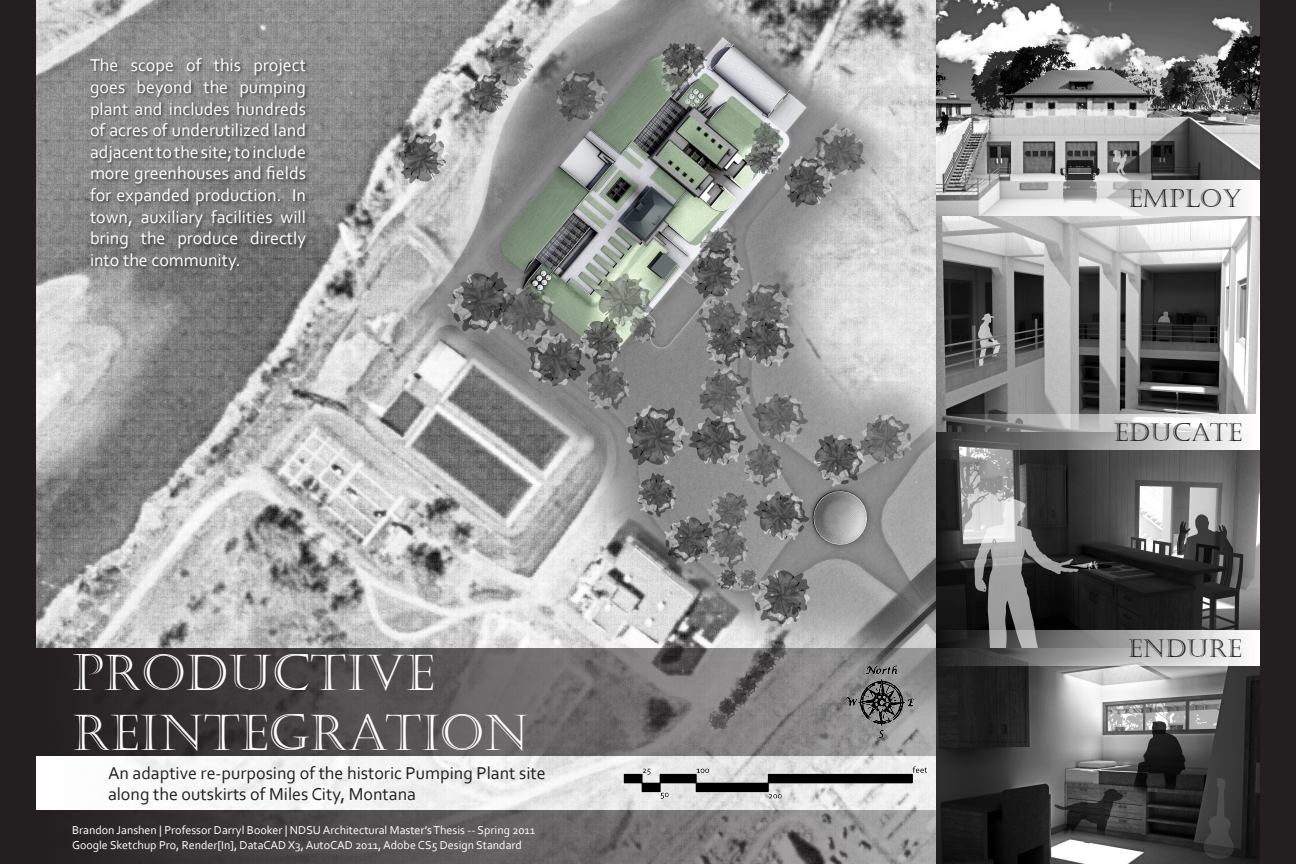
<style>
.page{position:relative;width:1296px;height:864px;background:#fff}
.page>*{position:absolute;margin:0;border:0;box-sizing:border-box;transform-origin:0 0}
.t1{font:50px "Castellar";color:#fff}
.t2{font:25px "Castellar";color:#231f20}
.t3{font:18px/21.6px "Corbel";color:#fff;text-align:justify}
.t4{font:18px "Corbel";color:#231f20}
.t5{font:12px "Corbel";color:#fff}
</style>
<div class="page">
<img style="left:36px;top:0;width:900px;height:648px">
<img style="left:936px;top:0;width:324px;height:630px">
<svg style="left:36px;top:648px;width:1224px;height:108px;background:#5a5859"></svg>
<svg style="left:36px;top:810px;width:1224px;height:54px;background:#545253"></svg>
<svg style="left:134px;top:756px;width:1126px;height:54px"></svg>
<img style="left:828px;top:648px;width:108px;height:108px">
<img style="left:612px;top:765px;width:324px;height:36px">
<svg style="left:936px;top:180px;width:324px;height:36px"></svg>
<svg style="left:936px;top:414px;width:324px;height:36px"></svg>
<svg style="left:936px;top:630px;width:324px;height:36px;background:#979797"></svg>
<div style="left:89px;top:57px;width:221px;height:217px;background:#231f20;opacity:.75"></div>
<div style="left:0;top:0;width:36px;height:864px;background:#231f20"></div>
<div style="left:1260px;top:0;width:36px;height:864px;background:#231f20"></div>
<p class="t3" style="left:90px;top:54px;width:218px">The scope of this project goes beyond the pumping plant and includes hundreds of acres of underutilized land adjacent to the site; to include more greenhouses and fields for expanded production. In town, auxiliary facilities will bring the produce directly into the community.</p>
<p class="t1" style="left:72px;top:644px;width:364px">PRODUCTIVE</p>
<p class="t1" style="left:72px;top:704px;width:458px">REINTEGRATION</p>
<p class="t4" style="left:108px;top:762px;width:439px">An adaptive re-purposing of the historic Pumping Plant site</p>
<p class="t4" style="left:108px;top:783px;width:310px">along the outskirts of Miles City, Montana</p>
<p class="t5" style="left:72px;top:823px;width:465px">Brandon Janshen | Professor Darryl Booker | NDSU Architectural Master’s Thesis -- Spring 2011</p>
<p class="t5" style="left:72px;top:837px;width:452px">Google Sketchup Pro, Render[In], DataCAD X3, AutoCAD 2011, Adobe CS5 Design Standard</p>
<p class="t2" style="left:1128px;top:184px;width:115px">EMPLOY</p>
<p class="t2" style="left:1114px;top:418px;width:129px">EDUCATE</p>
<p class="t2" style="left:1128px;top:634px;width:115px">ENDURE</p>
</div>
